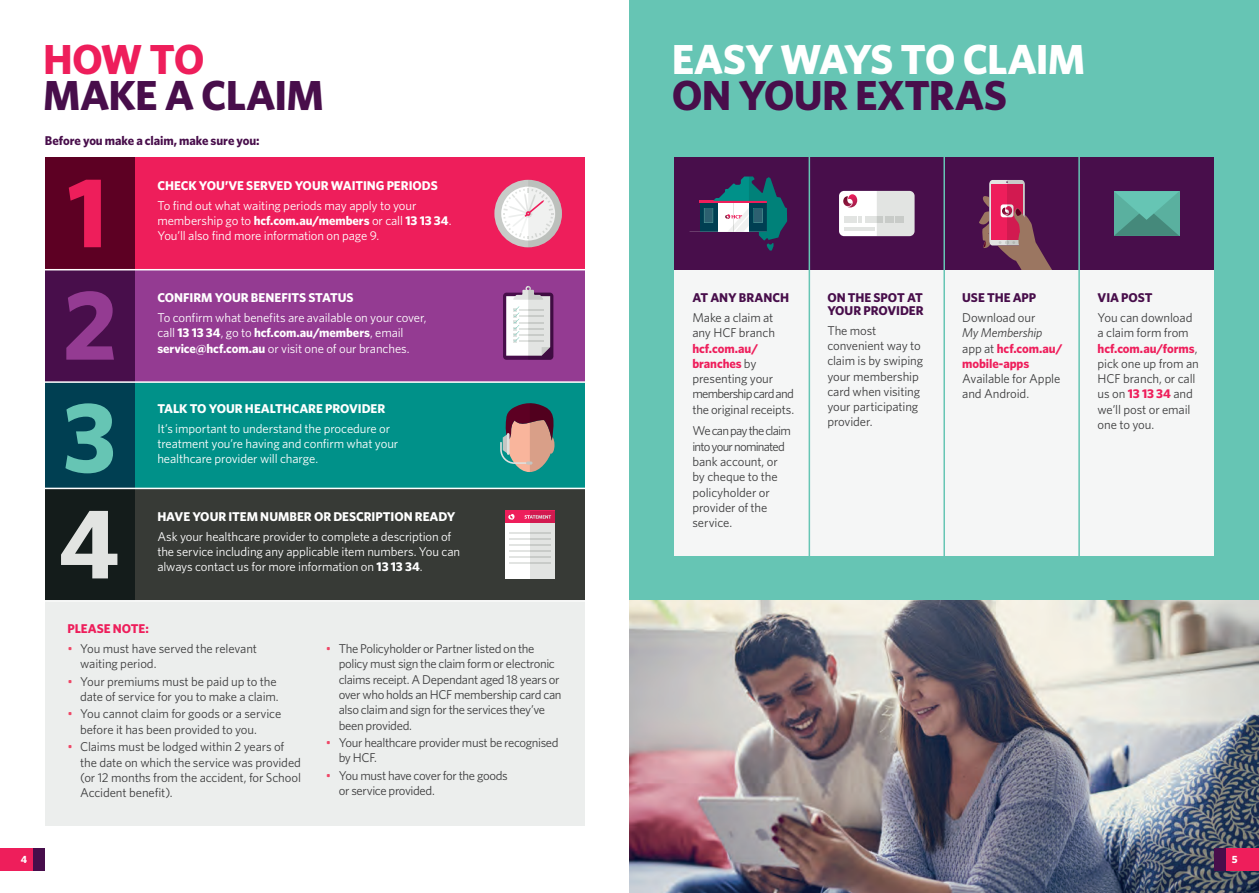
<style>
.page{position:relative;width:1259px;height:893px;background:#fff}
.page>*{position:absolute;margin:0;border:0;box-sizing:border-box;transform-origin:0 0}
.t1{font:700 99.75px "Whitney";color:#ee1e5b}
.t2{font:700 99.75px "Whitney";color:#943b92}
.t3{font:700 99.75px "Whitney";color:#66c5b4}
.t4{font:700 99.75px "Whitney";color:#e2e4e2}
.Page_title{font:700 42px/35.7px "Whitney";letter-spacing:-.02em;color:#fff}
.Page_title-2{font:700 42px/35.7px "Whitney";letter-spacing:-.02em;color:#480e4b}
.Copy_with_TAB{font:12.75px/15.3px "Whitney";letter-spacing:-.02em;color:#3e3e3f}
.Copy{font:12.75px/15.3px "Whitney";letter-spacing:-.01em;color:#fff}
.Copy-2{font:12.75px/15.3px "Whitney";letter-spacing:-.01em;color:#3e3e3f}
.Subhead_level_1{font:700 12.75px "Whitney";letter-spacing:-.005em;color:#fff}
.Subhead_level_1-2{font:700 12.75px/12.8px "Whitney";letter-spacing:-.005em;color:#480e4b}
.Copy_Intro{font:700 12.75px "Whitney";letter-spacing:-.005em;color:#480e4b}
.Subhead_level_1-3{font:700 12.75px "Whitney";letter-spacing:-.005em;color:#ee1e5b}
.t5{font:700 10.5px "Whitney";color:#fff}
.s1{color:#ee1e5b}
.s2{color:#480e4b}
.s3{font-weight:700}
.s4{color:#ef4767}
.s5{font-weight:700;color:#ee1e5b}
.s6{font-style:italic}
</style>
<div class="page">
<div style="left:629px;top:0;width:630px;height:646px;background:#66c5b4"></div>
<img style="left:629px;top:601px;width:630px;height:292px">
<div style="left:45px;top:601px;width:539px;height:224px;background:#eceeed"></div>
<div style="left:45px;top:157px;width:539px;height:113px;background:#ee1e5b"></div>
<div style="left:45px;top:270px;width:539px;height:112px;background:#943b92"></div>
<div style="left:45px;top:382px;width:539px;height:108px;background:#009189"></div>
<div style="left:45px;top:488px;width:539px;height:113px;background:#373a36"></div>
<div style="left:45px;top:157px;width:90px;height:113px;background:#5d0023"></div>
<div style="left:45px;top:270px;width:90px;height:112px;background:#480e4b"></div>
<div style="left:45px;top:382px;width:90px;height:106px;background:#003f52"></div>
<div style="left:45px;top:488px;width:90px;height:113px;background:#141c1b"></div>
<hr style="left:22px;top:269px;width:591px;height:1px;background:#fff">
<div style="left:674px;top:267px;width:540px;height:289px;background:#f5f6f6"></div>
<hr style="left:22px;top:381px;width:591px;height:2px;background:#fff">
<hr style="left:22px;top:488px;width:591px;height:1px;background:#fff">
<svg style="left:494px;top:180px;width:68px;height:67px"></svg>
<svg style="left:503px;top:180px;width:59px;height:67px"></svg>
<svg style="left:500px;top:403px;width:54px;height:69px"></svg>
<div style="left:1079px;top:157px;width:135px;height:113px;background:#480e4b"></div>
<svg style="left:1114px;top:191px;width:65px;height:45px;background:#57ab9b"></svg>
<div style="left:674px;top:157px;width:135px;height:113px;background:#480e4b"></div>
<svg style="left:689px;top:177px;width:98px;height:74px"></svg>
<div style="left:809px;top:157px;width:135px;height:113px;background:#480e4b"></div>
<div style="left:839px;top:191px;width:75px;height:45px;background:#fff;border-radius:5px"></div>
<svg style="left:844px;top:216px;width:3px;height:7px"></svg>
<svg style="left:858px;top:216px;width:4px;height:7px"></svg>
<div style="left:848px;top:216px;width:9px;height:7px;background:#e2e4e2"></div>
<hr style="left:843px;top:227px;width:31px;height:4px;background:#e2e4e2">
<div style="left:875px;top:216px;width:8px;height:7px;background:#e2e4e2"></div>
<div style="left:865px;top:216px;width:8px;height:7px;background:#e2e4e2"></div>
<svg style="left:877px;top:191px;width:37px;height:45px;background:#dee0de"></svg>
<svg style="left:843px;top:194px;width:14px;height:13px"></svg>
<div style="left:944px;top:157px;width:135px;height:113px;background:#480e4b"></div>
<svg style="left:979px;top:180px;width:73px;height:90px"></svg>
<hr style="left:808px;top:137px;width:2px;height:447px;background:#66c5b4">
<hr style="left:943px;top:137px;width:2px;height:447px;background:#66c5b4">
<hr style="left:1078px;top:137px;width:2px;height:447px;background:#66c5b4">
<div style="left:503px;top:293px;width:50px;height:67px;background:#480e4b;border-radius:4px"></div>
<svg style="left:506px;top:286px;width:47px;height:74px"></svg>
<div style="left:505px;top:511px;width:49px;height:67px;background:#fff"></div>
<div style="left:505px;top:511px;width:49px;height:12px;background:#ee1e5b"></div>
<svg style="left:524px;top:515px;width:6px;height:4px"></svg>
<hr style="left:509px;top:532px;width:41px;height:2px;background:#e2e4e2">
<hr style="left:509px;top:538px;width:41px;height:2px;background:#e2e4e2">
<hr style="left:509px;top:544px;width:41px;height:2px;background:#e2e4e2">
<hr style="left:509px;top:550px;width:41px;height:2px;background:#e2e4e2">
<hr style="left:509px;top:556px;width:41px;height:2px;background:#e2e4e2">
<hr style="left:509px;top:562px;width:41px;height:2px;background:#e2e4e2">
<svg style="left:530px;top:511px;width:24px;height:67px;background:#dbc1c7"></svg>
<svg style="left:508px;top:514px;width:6px;height:6px"></svg>
<hr style="left:22px;top:600px;width:591px;height:1px;background:#fff">
<div style="left:1225px;top:848px;width:34px;height:22px;background:#ee1e5b"></div>
<div style="left:1214px;top:848px;width:11px;height:22px;background:#480e4b"></div>
<div style="left:0;top:848px;width:34px;height:22px;background:#ee1e5b"></div>
<div style="left:34px;top:848px;width:11px;height:22px;background:#480e4b"></div>
<p class="Page_title-2" style="left:43px;top:40px;width:282px"><span class="s1">HOW TO<br></span>MAKE A CLAIM</p>
<p class="Page_title" style="left:672px;top:40px;width:415px">EASY WAYS TO CLAIM<br><span class="s2">ON YOUR EXTRAS</span></p>
<p class="Copy_Intro" style="left:45px;top:132px;width:216px">Before you make a claim, make sure you:</p>
<p class="t1" style="left:67px;top:145px;width:42px">1</p>
<p class="t2" style="left:62px;top:258px;width:57px">2</p>
<p class="t3" style="left:62px;top:370px;width:56px">3</p>
<p class="t4" style="left:58px;top:477px;width:62px">4</p>
<p class="Subhead_level_1" style="left:157px;top:177px;width:282px">CHECK YOU’VE SERVED YOUR WAITING PERIODS</p>
<p class="Copy" style="left:157px;top:197px;width:296px">To find out what waiting periods may apply to your membership go to <span class="s3">hcf.com.au/members</span> or call <span class="s3">13 13 34</span>.<br>You’ll also find more information on page 9.</p>
<p class="Subhead_level_1" style="left:157px;top:289px;width:198px">CONFIRM YOUR BENEFITS STATUS</p>
<p class="Copy" style="left:157px;top:310px;width:271px">To confirm what benefits are available on your cover, call <span class="s3">13 13 34</span>, go to <span class="s3">hcf.com.au/members</span>, email <span class="s3">service@hcf.com.au</span> or visit one of our branches.</p>
<p class="Subhead_level_1" style="left:157px;top:400px;width:229px">TALK TO YOUR HEALTHCARE PROVIDER</p>
<p class="Copy" style="left:157px;top:420px;width:242px">It’s important to understand the procedure or treatment you’re having and confirm what your healthcare provider will charge.</p>
<p class="Subhead_level_1" style="left:157px;top:508px;width:300px">HAVE YOUR ITEM NUMBER OR DESCRIPTION READY</p>
<p class="Copy" style="left:157px;top:528px;width:304px">Ask your healthcare provider to complete a description of the service including any applicable item numbers. You can always contact us for more information on <span class="s3">13 13 34</span>.</p>
<p class="Subhead_level_1-3" style="left:67px;top:620px;width:83px">PLEASE NOTE:</p>
<p class="Copy_with_TAB" style="left:80px;top:641px;width:178px;text-indent:-13px"><span class="s4">•</span> You must have served the relevant waiting period.</p>
<p class="Copy_with_TAB" style="left:67px;top:673px;width:213px;text-align:right"><span class="s4">•</span> Your premiums must be paid up to the date of service for you to make a claim.</p>
<p class="Copy_with_TAB" style="left:80px;top:706px;width:202px;text-indent:-13px"><span class="s4">•</span> You cannot claim for goods or a service before it has been provided to you.</p>
<p class="Copy_with_TAB" style="left:80px;top:739px;width:222px;text-indent:-13px"><span class="s4">•</span> Claims must be lodged within 2 years of the date on which the service was provided (or 12 months from the accident, for School Accident benefit).</p>
<p class="Copy_with_TAB" style="left:339px;top:641px;width:224px;text-indent:-13px"><span class="s4">•</span> The Policyholder or Partner listed on the policy must sign the claim form or electronic claims receipt. A Dependant aged 18 years or over who holds an HCF membership card can also claim and sign for the services they’ve been provided.</p>
<p class="Copy_with_TAB" style="left:339px;top:735px;width:221px;text-indent:-13px"><span class="s4">•</span> Your healthcare provider must be recognised by HCF.</p>
<p class="Copy_with_TAB" style="left:339px;top:767px;width:170px;text-indent:-13px"><span class="s4">•</span> You must have cover for the goods or service provided.</p>
<p class="Subhead_level_1-2" style="left:692px;top:291px;width:98px">AT ANY BRANCH</p>
<p class="Copy-2" style="left:692px;top:310px;width:103px">Make a claim at any HCF branch <span class="s5">hcf.com.au/ branches</span> by presenting your membership card and the original receipts.</p>
<p class="Copy-2" style="left:692px;top:423px;width:100px">We can pay the claim into your nominated bank account, or by cheque to the policyholder or provider of the service.</p>
<p class="Subhead_level_1-2" style="left:827px;top:291px;width:98px">ON THE SPOT AT<br>YOUR PROVIDER</p>
<p class="Copy-2" style="left:827px;top:322px;width:97px">The most convenient way to claim is by swiping your membership card when visiting your participating provider.</p>
<p class="Subhead_level_1-2" style="left:962px;top:291px;width:75px">USE THE APP</p>
<p class="Copy-2" style="left:962px;top:310px;width:102px">Download our<br><span class="s6">My Membership </span>app at <span class="s5">hcf.com.au/ mobile-apps<br></span>Available for Apple and Android.</p>
<p class="Subhead_level_1-2" style="left:1097px;top:291px;width:56px">VIA POST</p>
<p class="Copy_with_TAB" style="left:1097px;top:310px;width:103px">You can download a claim form from <span class="s5">hcf.com.au/forms</span>, pick one up from an<br>HCF branch, or call us on <span class="s5">13 13 34</span> and we’ll post or email one to you.</p>
<p class="t5" style="left:21px;top:853px;width:8px">4</p>
<p class="t5" style="left:1231px;top:853px;width:7px">5</p>
</div>
